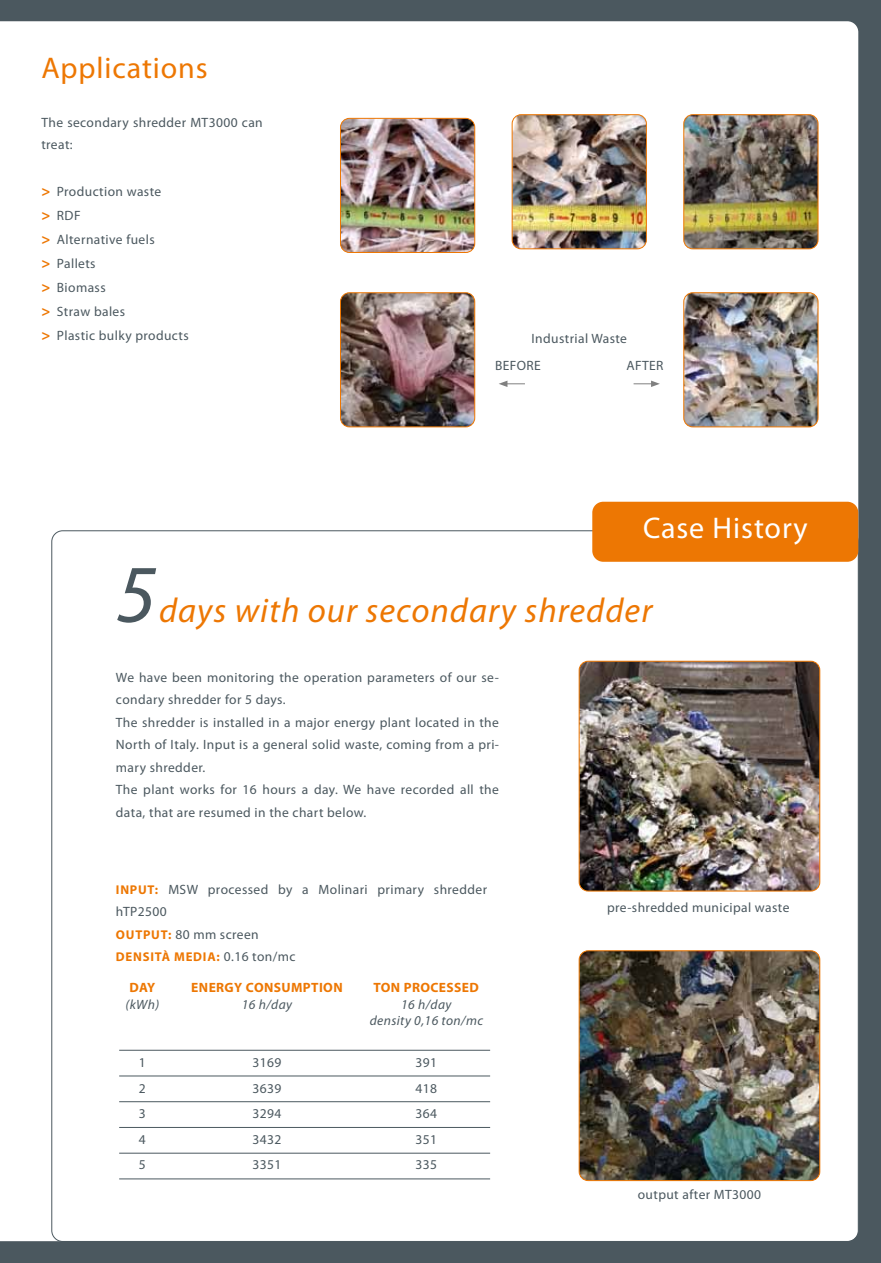
<style>
.page{position:relative;width:881px;height:1263px;background:#fff}
.page>*{position:absolute;margin:0;border:0;box-sizing:border-box;transform-origin:0 0}
.t1{font:italic 82.5px "Myriad Pro";color:#4b585f}
.t2{font:italic 34.5px "Myriad Pro";letter-spacing:.03em;color:#ed7703}
.t3{font:30px "Myriad Pro";letter-spacing:.03em;color:#ed7703}
.t4{font:30px "Myriad Pro";letter-spacing:.03em;color:#fff}
.t5{font:13.5px/22.5px "Myriad Pro";letter-spacing:.03em;color:#4b585f}
.t6{font:italic 13.5px/16.5px "Myriad Pro";letter-spacing:.03em;color:#4b585f;text-align:center}
.t7{font:700 13.5px "Myriad Pro";letter-spacing:.03em;color:#ed7703}
.t8{font:700 12.75px "Myriad Pro";letter-spacing:.06em;color:#ed7703}
.s1{font-weight:700;font-size:15px;color:#ed7703}
.s2{font-weight:700;font-size:12.75px;color:#ed7703}
.s3{font-weight:400;font-size:13.5px;color:#4b585f}
</style>
<div class="page">
<div style="left:0;top:0;width:880px;height:1263px;background:#4b585f"></div>
<div style="left:0;top:21px;width:857px;height:1220px;background:#fff"></div>
<hr style="left:119px;top:1050px;width:371px;height:1px;background:#4b585f">
<hr style="left:119px;top:1076px;width:371px;height:1px;background:#4b585f">
<hr style="left:119px;top:1101px;width:371px;height:1px;background:#4b585f">
<hr style="left:119px;top:1127px;width:371px;height:1px;background:#4b585f">
<hr style="left:119px;top:1153px;width:371px;height:1px;background:#4b585f">
<hr style="left:119px;top:1179px;width:371px;height:1px;background:#4b585f">
<img style="left:579px;top:661px;width:240px;height:230px">
<div style="left:578px;top:661px;width:241px;height:230px;border:1px solid #ed7703;border-radius:9px"></div>
<img style="left:579px;top:951px;width:240px;height:229px">
<div style="left:578px;top:950px;width:241px;height:231px;border:1px solid #ed7703;border-radius:9px"></div>
<img style="left:512px;top:115px;width:134px;height:134px">
<div style="left:511px;top:114px;width:135px;height:135px;border:1px solid #ed7703;border-radius:9px"></div>
<img style="left:683px;top:115px;width:134px;height:134px">
<div style="left:683px;top:114px;width:135px;height:135px;border:1px solid #ed7703;border-radius:9px"></div>
<div style="left:643px;top:260px;width:124px;height:29px;background:#fff"></div>
<img style="left:683px;top:293px;width:134px;height:134px">
<div style="left:683px;top:292px;width:135px;height:135px;border:1px solid #ed7703;border-radius:9px"></div>
<img style="left:340px;top:293px;width:134px;height:134px">
<div style="left:340px;top:292px;width:135px;height:135px;border:1px solid #ed7703;border-radius:9px"></div>
<img style="left:340px;top:118px;width:134px;height:134px">
<div style="left:340px;top:118px;width:135px;height:135px;border:1px solid #ed7703;border-radius:9px"></div>
<svg style="left:633px;top:381px;width:26px;height:6px"></svg>
<svg style="left:498px;top:381px;width:26px;height:6px"></svg>
<div style="left:592px;top:502px;width:265px;height:60px;background:#ed7703;border-radius:11px"></div>
<h3 class="t3" style="left:41px;top:50px;width:168px">Applications</h3>
<p class="t5" style="left:41px;top:111px;width:223px">The secondary shredder MT3000 can treat:</p>
<p class="t5" style="left:41px;top:179px;width:149px;line-height:24px"><span class="s1">&gt;</span> Production waste<br><span class="s1">&gt;</span> RDF<br><span class="s1">&gt;</span> Alternative fuels<br><span class="s1">&gt;</span> Pallets<br><span class="s1">&gt;</span> Biomass<br><span class="s1">&gt;</span> Straw bales<br><span class="s1">&gt;</span> Plastic bulky products</p>
<p class="t5" style="left:495px;top:325px;width:133px;line-height:27px;text-indent:36px">Industrial Waste<br>BEFORE</p>
<p class="t5" style="left:626px;top:354px;width:39px">AFTER</p>
<h3 class="t4" style="left:642px;top:509px;width:166px">Case History</h3>
<h1 class="t1" style="left:116px;top:543px;width:42px">5</h1>
<h2 class="t2" style="left:159px;top:589px;width:494px">days with our secondary shredder</h2>
<p class="t5" style="left:116px;top:666px;width:384px">We have been monitoring the operation parameters of our se&shy;condary shredder for 5 days.<br>The shredder is installed in a major energy plant located in the North of Italy. Input is a general solid waste, coming from a pri&shy;mary shredder.<br>The plant works for 16 hours a day. We have recorded all the data, that are resumed in the chart below.</p>
<p class="t5" style="left:116px;top:877px;width:372px"><span class="s2">INPUT:</span> MSW processed by a Molinari primary shredder hTP2500<br><span class="s2">OUTPUT:</span> 80 mm screen</p>
<p class="t8" style="left:116px;top:948px;width:181px">DENSITÀ MEDIA: <span class="s3">0.16 ton/mc</span></p>
<p class="t7" style="left:129px;top:979px;width:27px">DAY</p>
<p class="t7" style="left:191px;top:979px;width:153px">ENERGY CONSUMPTION</p>
<p class="t7" style="left:373px;top:979px;width:107px">TON PROCESSED</p>
<p class="t6" style="left:125px;top:996px;width:35px">(kWh)</p>
<p class="t6" style="left:242px;top:996px;width:52px">16 h/day</p>
<p class="t6" style="left:369px;top:996px;width:115px">16 h/day<br>density 0,16 ton/mc</p>
<p class="t5" style="left:139px;top:1051px;width:8px">1</p>
<p class="t5" style="left:252px;top:1051px;width:30px">3169</p>
<p class="t5" style="left:415px;top:1051px;width:23px">391</p>
<p class="t5" style="left:139px;top:1077px;width:8px">2</p>
<p class="t5" style="left:252px;top:1077px;width:30px">3639</p>
<p class="t5" style="left:415px;top:1077px;width:23px">418</p>
<p class="t5" style="left:139px;top:1102px;width:8px">3</p>
<p class="t5" style="left:252px;top:1102px;width:30px">3294</p>
<p class="t5" style="left:415px;top:1102px;width:23px">364</p>
<p class="t5" style="left:139px;top:1128px;width:8px">4</p>
<p class="t5" style="left:252px;top:1128px;width:30px">3432</p>
<p class="t5" style="left:415px;top:1128px;width:23px">351</p>
<p class="t5" style="left:139px;top:1153px;width:8px">5</p>
<p class="t5" style="left:252px;top:1153px;width:30px">3351</p>
<p class="t5" style="left:415px;top:1153px;width:23px">335</p>
<p class="t5" style="left:607px;top:896px;width:184px">pre-shredded municipal waste</p>
<p class="t5" style="left:637px;top:1183px;width:125px">output after MT3000</p>
</div>
